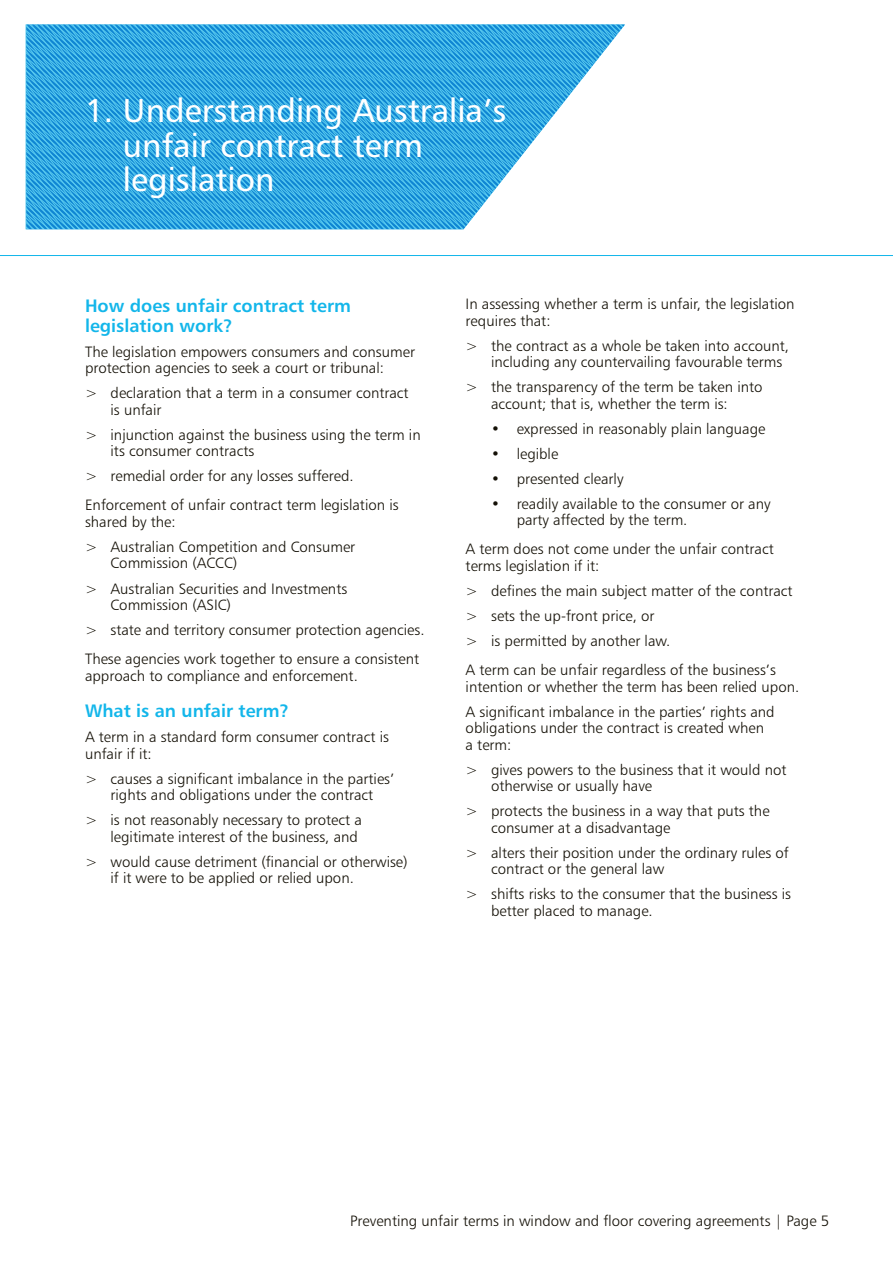
<style>
.page{position:relative;width:893px;height:1263px;background:#fff}
.page>*{position:absolute;margin:0;border:0;box-sizing:border-box;transform-origin:0 0}
.t1{font:33px/34.5px "Humanist 777 BT Roman B";color:#fff}
.t2{font:18px/19.5px "Humanist 777 BT Bold B";color:#13b6ea}
.t3{font:15px/16.5px "Humanist 777 BT Light B";color:#141006}
</style>
<div class="page">
<svg style="left:26px;top:24px;width:599px;height:205px;background:#4db2e4"></svg>
<hr style="left:0;top:255px;width:893px;height:1px;background:#13b6ea">
<h1 class="t1" style="left:123px;top:93px;width:385px;text-indent:-38px">1. Understanding Australia’s unfair contract term legislation</h1>
<p class="t2" style="left:85px;top:296px;width:267px">How does unfair contract term legislation work?</p>
<p class="t3" style="left:85px;top:343px;width:331px">The legislation empowers consumers and consumer protection agencies to seek a court or tribunal:</p>
<p class="t3" style="left:111px;top:384px;width:300px;text-indent:-26px">&gt; declaration that a term in a consumer contract is unfair</p>
<p class="t3" style="left:111px;top:426px;width:312px;text-indent:-26px">&gt; injunction against the business using the term in its consumer contracts</p>
<p class="t3" style="left:85px;top:461px;width:315px;line-height:29.2px">&gt; remedial order for any losses suffered.<br>Enforcement of unfair contract term legislation is</p>
<p class="t3" style="left:85px;top:509px;width:272px;line-height:25px">shared by the:<br>&gt; Australian Competition and Consumer</p>
<p class="t3" style="left:85px;top:550px;width:264px;line-height:25px;text-indent:26px">Commission (ACCC)<br>&gt; Australian Securities and Investments</p>
<p class="t3" style="left:85px;top:592px;width:341px;line-height:25px;text-indent:26px">Commission (ASIC)<br>&gt; state and territory consumer protection agencies.</p>
<p class="t3" style="left:85px;top:650px;width:336px">These agencies work together to ensure a consistent approach to compliance and enforcement.</p>
<p class="t2" style="left:85px;top:701px;width:206px">What is an unfair term?</p>
<p class="t3" style="left:85px;top:729px;width:305px">A term in a standard form consumer contract is unfair if it:</p>
<p class="t3" style="left:85px;top:770px;width:311px;text-align:center">&gt; causes a significant imbalance in the parties’ rights and obligations under the contract</p>
<p class="t3" style="left:85px;top:812px;width:278px;text-align:right">&gt; is not reasonably necessary to protect a legitimate interest of the business, and</p>
<p class="t3" style="left:111px;top:853px;width:299px;text-indent:-26px">&gt; would cause detriment (financial or otherwise) if it were to be applied or relied upon.</p>
<p class="t3" style="left:466px;top:295px;width:330px">In assessing whether a term is unfair, the legislation requires that:</p>
<p class="t3" style="left:491px;top:337px;width:299px;text-indent:-26px">&gt; the contract as a whole be taken into account, including any countervailing favourable terms</p>
<p class="t3" style="left:491px;top:378px;width:273px;text-indent:-26px">&gt; the transparency of the term be taken into account; that is, whether the term is:</p>
<p class="t3" style="left:491px;top:420px;width:276px">• expressed in reasonably plain language</p>
<p class="t3" style="left:491px;top:445px;width:69px">• legible</p>
<p class="t3" style="left:491px;top:470px;width:134px">• presented clearly</p>
<p class="t3" style="left:517px;top:495px;width:255px;text-indent:-26px">• readily available to the consumer or any party affected by the term.</p>
<p class="t3" style="left:466px;top:541px;width:310px">A term does not come under the unfair contract terms legislation if it:</p>
<p class="t3" style="left:466px;top:578px;width:328px;line-height:25px">&gt; defines the main subject matter of the contract &gt; sets the up-front price, or<br>&gt; is permitted by another law.</p>
<p class="t3" style="left:466px;top:661px;width:335px">A term can be unfair regardless of the business’s intention or whether the term has been relied upon.</p>
<p class="t3" style="left:466px;top:703px;width:311px">A significant imbalance in the parties’ rights and obligations under the contract is created when a term:</p>
<p class="t3" style="left:491px;top:761px;width:297px;text-indent:-26px">&gt; gives powers to the business that it would not otherwise or usually have</p>
<p class="t3" style="left:491px;top:802px;width:280px;text-indent:-26px">&gt; protects the business in a way that puts the consumer at a disadvantage</p>
<p class="t3" style="left:491px;top:844px;width:299px;text-indent:-26px">&gt; alters their position under the ordinary rules of contract or the general law</p>
<p class="t3" style="left:491px;top:885px;width:301px;text-indent:-26px">&gt; shifts risks to the consumer that the business is better placed to manage.</p>
<p class="t3" style="left:350px;top:1212px;width:480px">Preventing unfair terms in window and floor covering agreements | Page 5</p>
</div>
